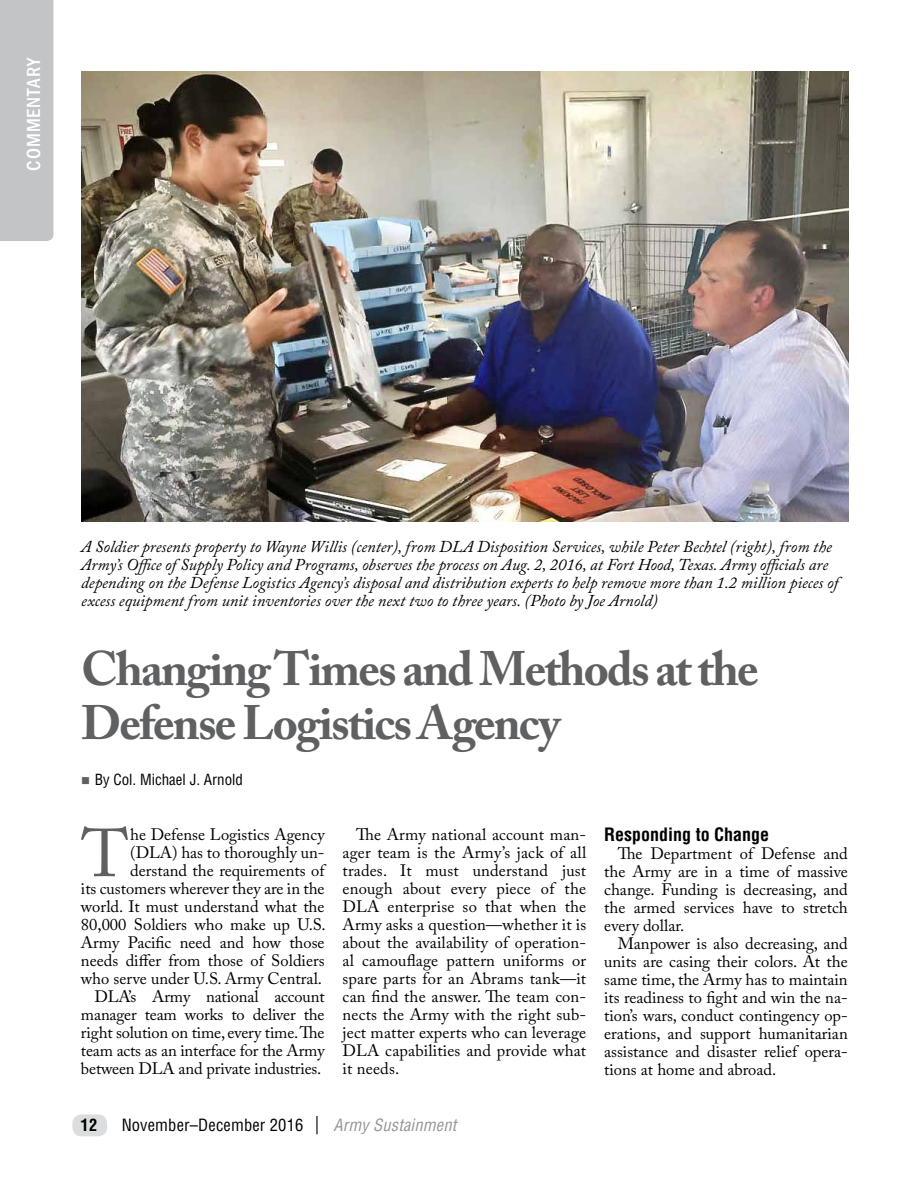
<style>
.page{position:relative;width:918px;height:1188px;background:#fff}
.page>*{position:absolute;margin:0;border:0;box-sizing:border-box;transform-origin:0 0}
.t1{font:67.2px "Adobe Caslon Pro";color:#5f6062}
.t2{font:700 48px/54px "Adobe Caslon Pro";letter-spacing:-.04em;color:#5f6062}
.t3{font:500 condensed 19.5px "Franklin Gothic";letter-spacing:.05em;color:#fff}
.t4{font:700 condensed 18px "Helvetica LT Std";color:#000}
.t5{font:16.5px/18px "Adobe Caslon Pro";color:#000;text-align:justify}
.t6{font:italic 16.5px/18px "Adobe Caslon Pro";color:#000}
.t7{font:condensed 16.5px "Helvetica LT Std";letter-spacing:.01em;color:#000}
.t8{font:italic condensed 16.5px "Helvetica LT Std";letter-spacing:.01em;color:#939598}
.t9{font:700 condensed 16.5px "Helvetica LT Std";color:#000}
.t10{font:condensed 15px "Helvetica LT Std";color:#000}
.s1{color:#5f6062}
</style>
<div class="page">
<img style="left:81px;top:72px;width:767px;height:450px">
<div style="left:0;top:0;width:53px;height:241px;background:#c2c4c6"></div>
<svg style="left:316px;top:1116px;width:2px;height:18px"></svg>
<div style="left:72px;top:1114px;width:35px;height:22px;background:#dcddde;border-radius:9px"></div>
<p class="t3" style="left:21px;top:171px;width:115px;rotate:-90deg">COMMENTARY</p>
<p class="t6" style="left:81px;top:537px;width:759px">A Soldier presents property to Wayne Willis (center), from DLA Disposition Services, while Peter Bechtel (right), from the Army’s Office of Supply Policy and Programs, observes the process on Aug. 2, 2016, at Fort Hood, Texas. Army officials are depending on the Defense Logistics Agency’s disposal and distribution experts to help remove more than 1.2 million pieces of excess equipment from unit inventories over the next two to three years. (Photo by Joe Arnold)</p>
<h2 class="t2" style="left:81px;top:641px;width:679px">Changing Times and Methods at the<br>Defense Logistics Agency</h2>
<p class="t10" style="left:81px;top:770px;width:163px"><span class="s1">■</span> By Col. Michael J. Arnold</p>
<h1 class="t1" style="left:82px;top:814px;width:49px">T</h1>
<p class="t5" style="left:81px;top:825px;width:246px;text-align:right">he Defense Logistics Agency (DLA) has to thoroughly un&shy;derstand the requirements of<br>its customers wherever they are in the world. It must understand what the 80,000 Soldiers who make up U.S.<br>Army Pacific need and how those needs differ from those of Soldiers who serve under U.S. Army Central.<br>DLA’s Army national account manager team works to deliver the right solution on time, every time. The team acts as an interface for the Army between DLA and private industries.</p>
<p class="t5" style="left:343px;top:825px;width:245px;text-indent:13px">The Army national account man&shy;ager team is the Army’s jack of all trades. It must understand just enough about every piece of the DLA enterprise so that when the Army asks a question—whether it is about the availability of operation&shy;al camouflage pattern uniforms or spare parts for an Abrams tank—it can find the answer. The team con&shy;nects the Army with the right sub&shy;ject matter experts who can leverage DLA capabilities and provide what it needs.</p>
<p class="t4" style="left:604px;top:823px;width:167px">Responding to Change</p>
<p class="t5" style="left:604px;top:844px;width:245px;text-indent:13px">The Department of Defense and the Army are in a time of massive change. Funding is decreasing, and the armed services have to stretch every dollar.</p>
<p class="t5" style="left:604px;top:934px;width:245px;text-indent:13px">Manpower is also decreasing, and units are casing their colors. At the same time, the Army has to maintain its readiness to fight and win the na&shy;tion’s wars, conduct contingency op&shy;erations, and support humanitarian assistance and disaster relief opera&shy;tions at home and abroad.</p>
<p class="t9" style="left:81px;top:1115px;width:18px">12</p>
<p class="t7" style="left:122px;top:1115px;width:183px">November–December 2016</p>
<p class="t8" style="left:333px;top:1115px;width:125px">Army Sustainment</p>
</div>
